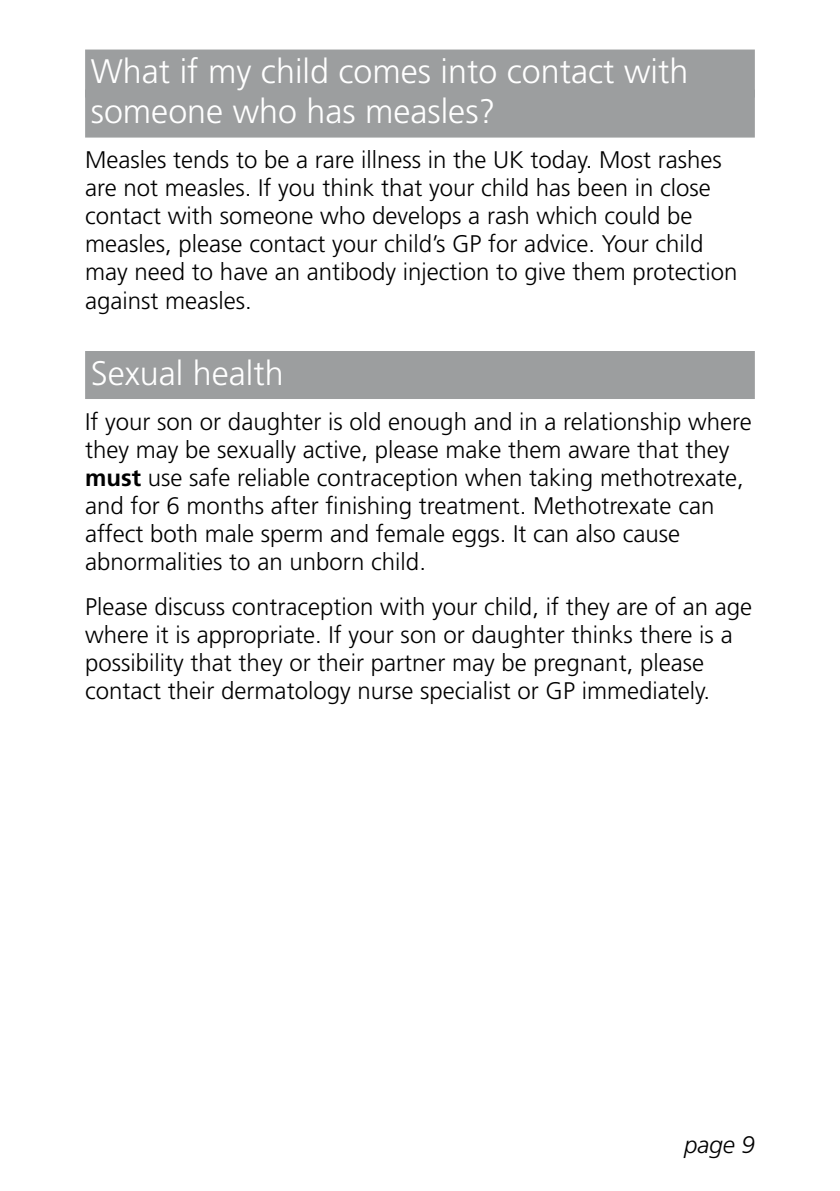
<style>
.page{position:relative;width:840px;height:1191px;background:#fff}
.page>*{position:absolute;margin:0;border:0;box-sizing:border-box;transform-origin:0 0}
.t1{font:300 34px/40px "Frutiger";color:#fff}
.t2{font:300 24px/28px "Frutiger";color:#000}
.t3{font:italic 300 24px "Frutiger";color:#000}
.s1{font-weight:700}
</style>
<div class="page">
<div style="left:85px;top:50px;width:669px;height:48px;background:#9c9e9f"></div>
<div style="left:85px;top:90px;width:669px;height:48px;background:#9c9e9f"></div>
<div style="left:85px;top:351px;width:669px;height:48px;background:#9c9e9f"></div>
<h1 class="t1" style="left:91px;top:52px;width:598px">What if my child comes into contact with someone who has measles?</h1>
<p class="t2" style="left:85px;top:146px;width:653px">Measles tends to be a rare illness in the UK today. Most rashes are not measles. If you think that your child has been in close contact with someone who develops a rash which could be measles, please contact your child’s GP for advice. Your child may need to have an antibody injection to give them protection against measles.</p>
<h1 class="t1" style="left:91px;top:353px;width:194px">Sexual health</h1>
<p class="t2" style="left:85px;top:407px;width:668px">If your son or daughter is old enough and in a relationship where they may be sexually active, please make them aware that they <span class="s1">must</span> use safe reliable contraception when taking methotrexate, and for 6 months after finishing treatment. Methotrexate can affect both male sperm and female eggs. It can also cause abnormalities to an unborn child.</p>
<p class="t2" style="left:85px;top:592px;width:668px">Please discuss contraception with your child, if they are of an age where it is appropriate. If your son or daughter thinks there is a possibility that they or their partner may be pregnant, please contact their dermatology nurse specialist or GP immediately.</p>
<p class="t3" style="left:683px;top:1131px;width:72px">page 9</p>
</div>
